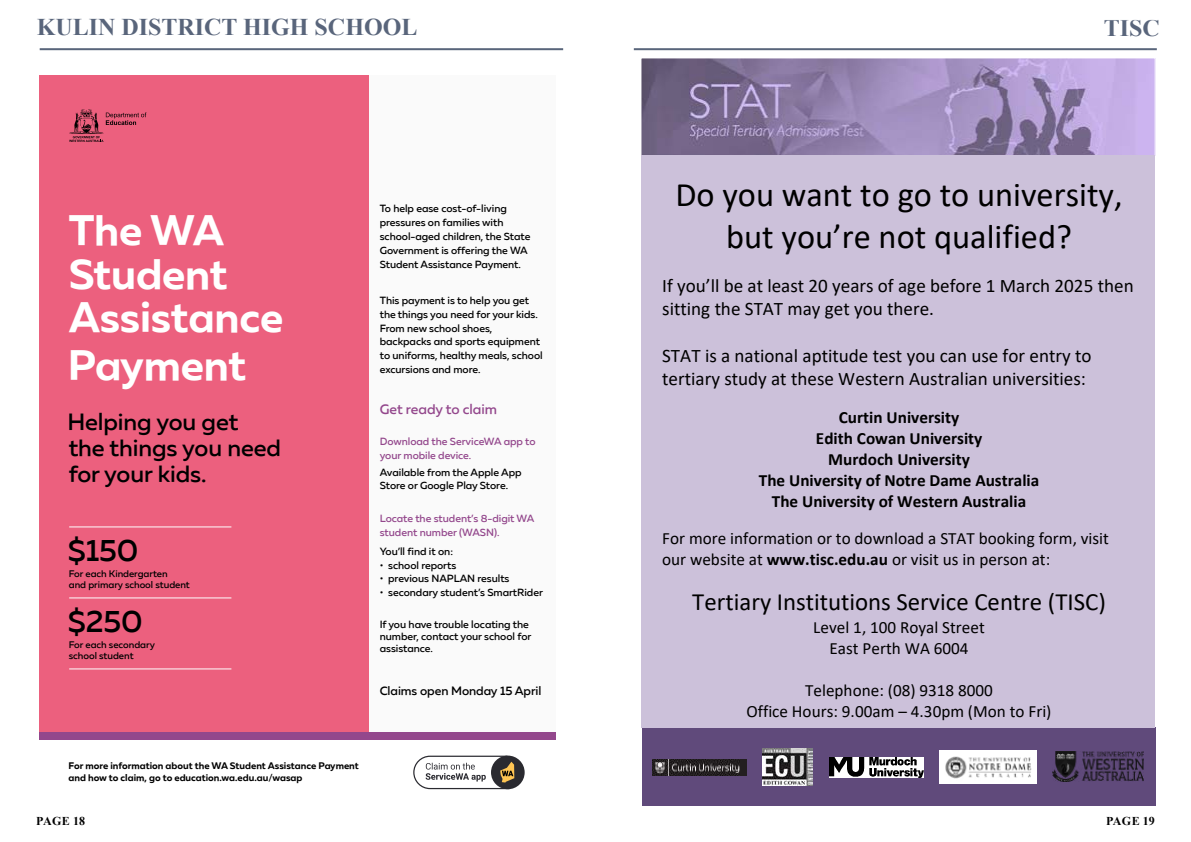
<style>
.page{position:relative;width:1191px;height:842px;background:#fff}
.page>*{position:absolute;margin:0;border:0;box-sizing:border-box;transform-origin:0 0}
.t1{font:700 42.5px/43.3px "Muller DOE";letter-spacing:-.005em;color:#fff}
.t2{font:34.3px/41.9px "Calibri";color:#000;text-align:center}
.t3{font:500 30.5px "Muller DOE";letter-spacing:-.005em;color:#000}
.t4{font:24.8px "Calibri";color:#000}
.t5{font:700 24px "Times New Roman";color:#59657b}
.t6{font:500 23.4px/26px "Muller DOE";letter-spacing:-.005em;color:#000}
.t7{font:19.1px/23.4px "Calibri";color:#000}
.t8{font:17.2px/21px "Calibri";color:#000;text-align:center}
.t9{font:700 17.2px/21px "Calibri";color:#000;text-align:center}
.t10{font:500 13.9px "Muller DOE";letter-spacing:-.005em;color:#93478c}
.t11{font:500 12.1px "Muller DOE";letter-spacing:-.005em;color:#000}
.t12{font:700 12px "Times New Roman";letter-spacing:.015em;color:#000}
.t13{font:500 10.4px/13.9px "Muller DOE";letter-spacing:-.005em;color:#000}
.t14{font:500 10.4px/13.9px "Muller DOE";letter-spacing:-.005em;color:#93478c}
.t15{font:700 9.5px/12.1px "Muller DOE";color:#000}
.t16{font:500 9.5px/11.4px "Muller DOE";letter-spacing:-.005em;color:#000}
.s1{font-weight:700}
</style>
<div class="page">
<hr style="left:40px;top:48px;width:523px;height:2px;background:#59657b">
<hr style="left:634px;top:48px;width:522px;height:2px;background:#59657b">
<div style="left:369px;top:76px;width:187px;height:663px;background:#fafafa"></div>
<div style="left:40px;top:76px;width:329px;height:656px;background:#ec607e"></div>
<svg style="left:69px;top:109px;width:77px;height:33px"></svg>
<div style="left:40px;top:732px;width:516px;height:7px;background:#93478c"></div>
<div style="left:491px;top:755px;width:33px;height:34px;background:#2a2a30;border-radius:50%"></div>
<svg style="left:413px;top:756px;width:101px;height:33px"></svg>
<hr style="left:69px;top:527px;width:162px;height:1px;background:#fff">
<hr style="left:69px;top:669px;width:162px;height:1px;background:#fff">
<hr style="left:69px;top:598px;width:162px;height:1px;background:#fff">
<div style="left:641px;top:727px;width:514px;height:79px;background:#604a7b"></div>
<img style="left:643px;top:60px;width:510px;height:94px">
<div style="left:641px;top:156px;width:514px;height:572px;background:#ccc1da"></div>
<img style="left:652px;top:760px;width:94px;height:15px">
<img style="left:762px;top:748px;width:51px;height:38px">
<img style="left:829px;top:757px;width:94px;height:20px">
<img style="left:1052px;top:752px;width:91px;height:30px">
<img style="left:939px;top:750px;width:97px;height:33px">
<h3 class="t5" style="left:37px;top:10px;width:382px">KULIN DISTRICT HIGH SCHOOL</h3>
<h3 class="t5" style="left:1103px;top:11px;width:58px">TISC</h3>
<h1 class="t1" style="left:69px;top:208px;width:216px">The WA<br>Student<br>Assistance</h1>
<h1 class="t1" style="left:68px;top:343px;width:180px">Payment</h1>
<h3 class="t6" style="left:68px;top:409px;width:215px">Helping you get<br>the things you need for your kids.</h3>
<h3 class="t3" style="left:68px;top:531px;width:72px">$150</h3>
<p class="t16" style="left:69px;top:568px;width:123px">For each Kindergarten<br>and primary school student</p>
<h3 class="t3" style="left:68px;top:602px;width:76px">$250</h3>
<p class="t16" style="left:69px;top:639px;width:88px">For each secondary school student</p>
<p class="t13" style="left:380px;top:202px;width:152px">To help ease cost-of-living pressures on families with school-aged children, the State<br>Government is offering the WA<br>Student Assistance Payment.</p>
<p class="t13" style="left:380px;top:293px;width:164px">This payment is to help you get the things you need for your kids.<br>From new school shoes, backpacks and sports equipment to uniforms, healthy meals, school excursions and more.</p>
<h3 class="t10" style="left:380px;top:400px;width:119px">Get ready to claim</h3>
<p class="t14" style="left:380px;top:435px;width:157px">Download the ServiceWA app to your mobile device.</p>
<p class="t13" style="left:380px;top:467px;width:143px;line-height:12.1px">Available from the Apple App<br>Store or Google Play Store.</p>
<p class="t14" style="left:380px;top:511px;width:156px">Locate the student’s 8-digit WA student number (WASN).</p>
<p class="t13" style="left:380px;top:544px;width:75px">You’ll find it on:</p>
<p class="t13" style="left:380px;top:558px;width:78px">• school reports</p>
<p class="t13" style="left:380px;top:572px;width:131px">• previous NAPLAN results</p>
<p class="t13" style="left:380px;top:586px;width:165px">• secondary student’s SmartRider</p>
<p class="t13" style="left:380px;top:618px;width:153px;line-height:12.1px">If you have trouble locating the number, contact your school for assistance.</p>
<p class="t11" style="left:380px;top:683px;width:163px">Claims open Monday 15 April</p>
<p class="t15" style="left:68px;top:760px;width:292px">For more information about the WA Student Assistance Payment and how to claim, go to education.wa.edu.au/wasap</p>
<h2 class="t2" style="left:675px;top:173px;width:449px">Do you want to go to university, but you’re not qualified?</h2>
<h3 class="t7" style="left:662px;top:273px;width:473px">If you’ll be at least 20 years of age before 1 March 2025 then sitting the STAT may get you there.</h3>
<h3 class="t7" style="left:662px;top:343px;width:431px">STAT is a national aptitude test you can use for entry to tertiary study at these Western Australian universities:</h3>
<h3 class="t9" style="left:759px;top:407px;width:282px">Curtin University<br>Edith Cowan University<br>Murdoch University<br>The University of Notre Dame Australia<br>The University of Western Australia</h3>
<h3 class="t8" style="left:662px;top:527px;width:448px;text-align:left">For more information or to download a STAT booking form, visit our website at <span class="s1">www.tisc.edu.au</span> or visit us in person at:</h3>
<h3 class="t4" style="left:692px;top:584px;width:415px">Tertiary Institutions Service Centre (TISC)</h3>
<h3 class="t8" style="left:813px;top:616px;width:173px">Level 1, 100 Royal Street<br>East Perth WA 6004</h3>
<h3 class="t8" style="left:746px;top:679px;width:306px">Telephone: (08) 9318 8000<br>Office Hours: 9.00am – 4.30pm (Mon to Fri)</h3>
<p class="t12" style="left:36px;top:813px;width:50px">PAGE 18</p>
<p class="t12" style="left:1106px;top:813px;width:50px">PAGE 19</p>
</div>
